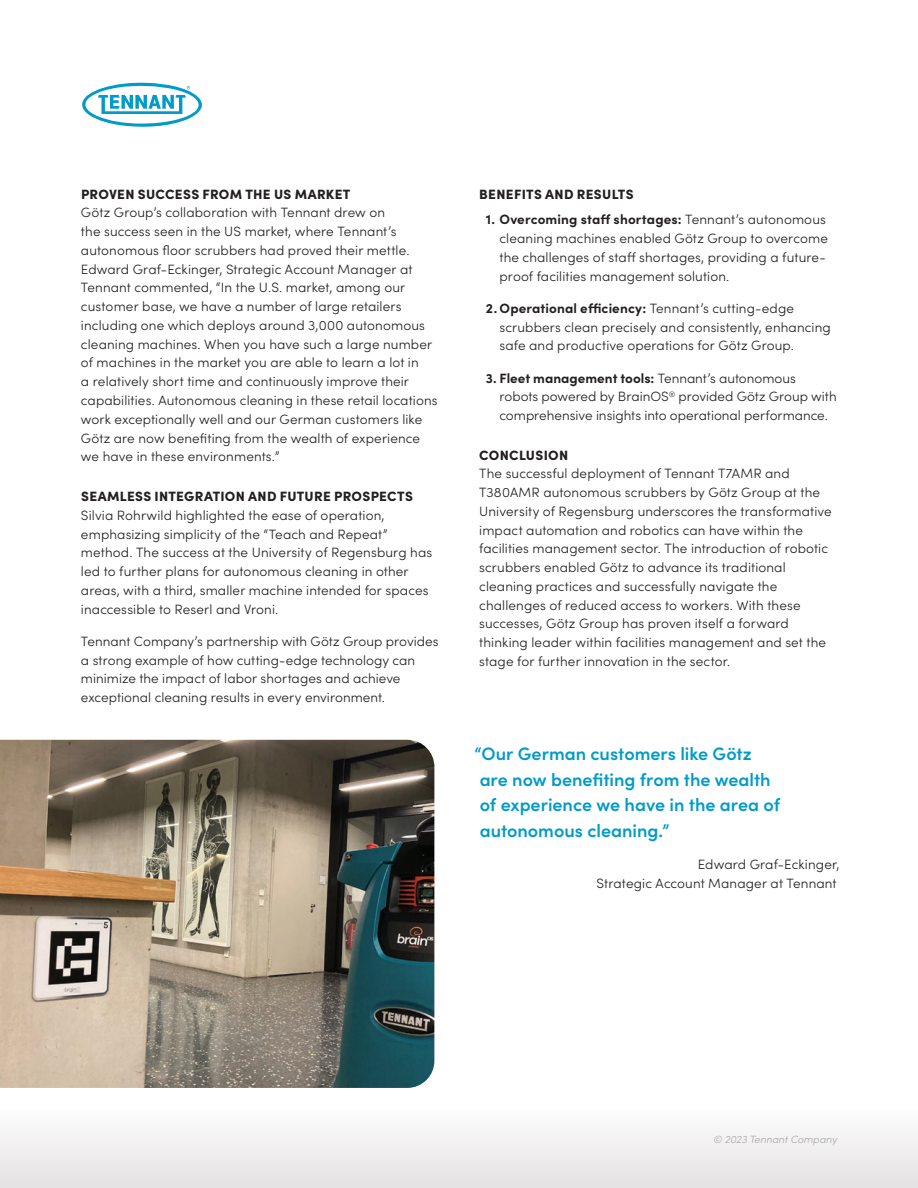
<style>
.page{position:relative;width:918px;height:1188px;background:#fff}
.page>*{position:absolute;margin:0;border:0;box-sizing:border-box;transform-origin:0 0}
.t1{font:600 18px/25.5px "Sofia Pro";color:#009bc8}
.t2{font:300 13.5px/18.8px "Sofia Pro";letter-spacing:.01em;color:#231f20}
.t3{font:900 13.5px "Sofia Pro";letter-spacing:.02em;color:#231f20}
.t4{font:italic 300 10.5px "Sofia Pro";color:#a7a8aa}
.s1{font-weight:700}
</style>
<div class="page">
<svg style="left:82px;top:82px;width:120px;height:45px"></svg>
<div style="left:0;top:1107px;width:918px;height:81px;background:linear-gradient(to right,#f1f0f0,#f1f0f0)"></div>
<img style="left:0;top:740px;width:434px;height:348px">
<p class="t3" style="left:81px;top:183px;width:271px">PROVEN SUCCESS FROM THE US MARKET</p>
<p class="t2" style="left:81px;top:203px;width:358px">Götz Group’s collaboration with Tennant drew on<br>the success seen in the US market, where Tennant’s autonomous floor scrubbers had proved their mettle.<br>Edward Graf-Eckinger, Strategic Account Manager at Tennant commented, “In the U.S. market, among our customer base, we have a number of large retailers including one which deploys around 3,000 autonomous cleaning machines. When you have such a large number of machines in the market you are able to learn a lot in<br>a relatively short time and continuously improve their capabilities. Autonomous cleaning in these retail locations work exceptionally well and our German customers like Götz are now benefiting from the wealth of experience we have in these environments.”</p>
<p class="t3" style="left:81px;top:486px;width:334px">SEAMLESS INTEGRATION AND FUTURE PROSPECTS</p>
<p class="t2" style="left:81px;top:505px;width:353px">Silvia Rohrwild highlighted the ease of operation, emphasizing simplicity of the “Teach and Repeat” method. The success at the University of Regensburg has led to further plans for autonomous cleaning in other areas, with a third, smaller machine intended for spaces inaccessible to Reserl and Vroni.</p>
<p class="t2" style="left:81px;top:631px;width:359px">Tennant Company’s partnership with Götz Group provides a strong example of how cutting-edge technology can minimize the impact of labor shortages and achieve exceptional cleaning results in every environment.</p>
<p class="t3" style="left:479px;top:183px;width:156px">BENEFITS AND RESULTS</p>
<p class="t2" style="left:499px;top:209px;width:330px;text-indent:-14px"><span class="s1">1. Overcoming staff shortages:</span> Tennant’s autonomous cleaning machines enabled Götz Group to overcome the challenges of staff shortages, providing a future&shy;proof facilities management solution.</p>
<p class="t2" style="left:499px;top:298px;width:333px;text-indent:-14px"><span class="s1">2. Operational efficiency:</span> Tennant’s cutting-edge scrubbers clean precisely and consistently, enhancing safe and productive operations for Götz Group.</p>
<p class="t2" style="left:499px;top:368px;width:339px;text-indent:-13px"><span class="s1">3. Fleet management tools:</span> Tennant’s autonomous robots powered by BrainOS<sup>®</sup> provided Götz Group with comprehensive insights into operational performance.</p>
<p class="t3" style="left:479px;top:444px;width:91px">CONCLUSION</p>
<p class="t2" style="left:479px;top:464px;width:354px">The successful deployment of Tennant T7AMR and T380AMR autonomous scrubbers by Götz Group at the University of Regensburg underscores the transformative impact automation and robotics can have within the facilities management sector. The introduction of robotic scrubbers enabled Götz to advance its traditional cleaning practices and successfully navigate the challenges of reduced access to workers. With these successes, Götz Group has proven itself a forward thinking leader within facilities management and set the stage for further innovation in the sector.</p>
<h1 class="t1" style="left:474px;top:740px;width:307px">“Our German customers like Götz are now benefiting from the wealth of experience we have in the area of autonomous cleaning.”</h1>
<p class="t2" style="left:597px;top:854px;width:244px;text-align:right">Edward Graf-Eckinger,<br>Strategic Account Manager at Tennant</p>
<p class="t4" style="left:713px;top:1132px;width:125px">© 2023 Tennant Company</p>
</div>
